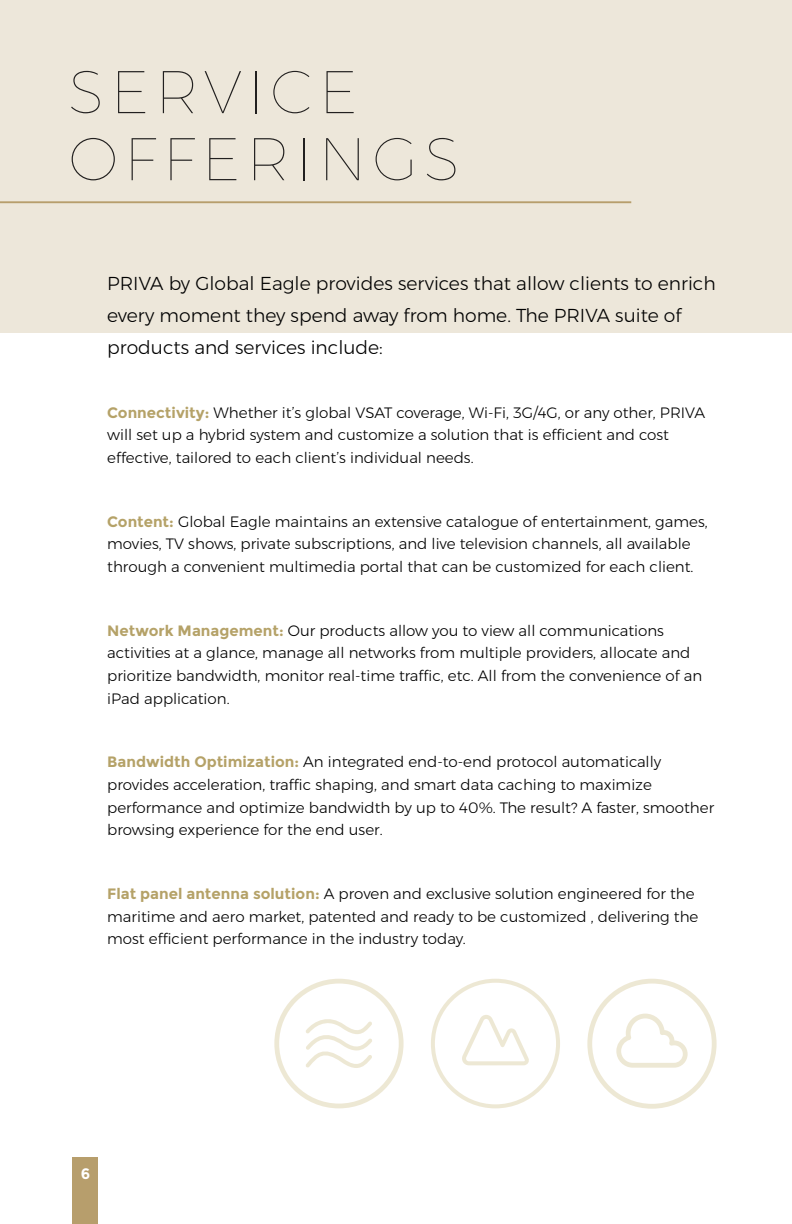
<style>
.page{position:relative;width:792px;height:1224px;background:#fff}
.page>*{position:absolute;margin:0;border:0;box-sizing:border-box;transform-origin:0 0}
.t1{font:100 60.2px "Montserrat";letter-spacing:.1em;color:#22201f}
.t2{font:300 18.8px/32px "Montserrat";color:#000}
.t3{font:300 15px/22.6px "Montserrat";color:#000}
.t4{font:700 15px "Montserrat";color:#fff}
.s1{font-weight:700;color:#b5a268}
</style>
<div class="page">
<div style="left:0;top:0;width:792px;height:332px;background:#ede7da"></div>
<hr style="left:0;top:201px;width:631px;height:2px;background:#b79e6c">
<div style="left:73px;top:1157px;width:25px;height:67px;background:#b79e6c"></div>
<svg style="left:274px;top:979px;width:130px;height:129px"></svg>
<svg style="left:431px;top:979px;width:129px;height:129px"></svg>
<svg style="left:587px;top:979px;width:130px;height:130px"></svg>
<h1 class="t1" style="left:69px;top:48px;width:290px">SERVICE</h1>
<h1 class="t1" style="left:69px;top:115px;width:393px">OFFERINGS</h1>
<p class="t2" style="left:107px;top:267px;width:610px">PRIVA by Global Eagle provides services that allow clients to enrich every moment they spend away from home. The PRIVA suite of products and services include:</p>
<p class="t3" style="left:107px;top:401px;width:599px"><span class="s1">Connectivity:</span> Whether it’s global VSAT coverage, Wi-Fi, 3G/4G, or any other, PRIVA will set up a hybrid system and customize a solution that is efficient and cost effective, tailored to each client’s individual needs.</p>
<p class="t3" style="left:107px;top:510px;width:602px"><span class="s1">Content:</span> Global Eagle maintains an extensive catalogue of entertainment, games, movies, TV shows, private subscriptions, and live television channels, all available through a convenient multimedia portal that can be customized for each client.</p>
<p class="t3" style="left:107px;top:619px;width:597px"><span class="s1">Network Management:</span> Our products allow you to view all communications activities at a glance, manage all networks from multiple providers, allocate and prioritize bandwidth, monitor real-time traffic, etc. All from the convenience of an iPad application.</p>
<p class="t3" style="left:107px;top:751px;width:609px"><span class="s1">Bandwidth Optimization:</span> An integrated end-to-end protocol automatically provides acceleration, traffic shaping, and smart data caching to maximize performance and optimize bandwidth by up to 40%. The result? A faster, smoother browsing experience for the end user.</p>
<p class="t3" style="left:107px;top:882px;width:593px"><span class="s1">Flat panel antenna solution:</span> A proven and exclusive solution engineered for the maritime and aero market, patented and ready to be customized , delivering the most efficient performance in the industry today.</p>
<p class="t4" style="left:81px;top:1164px;width:11px">6</p>
</div>
